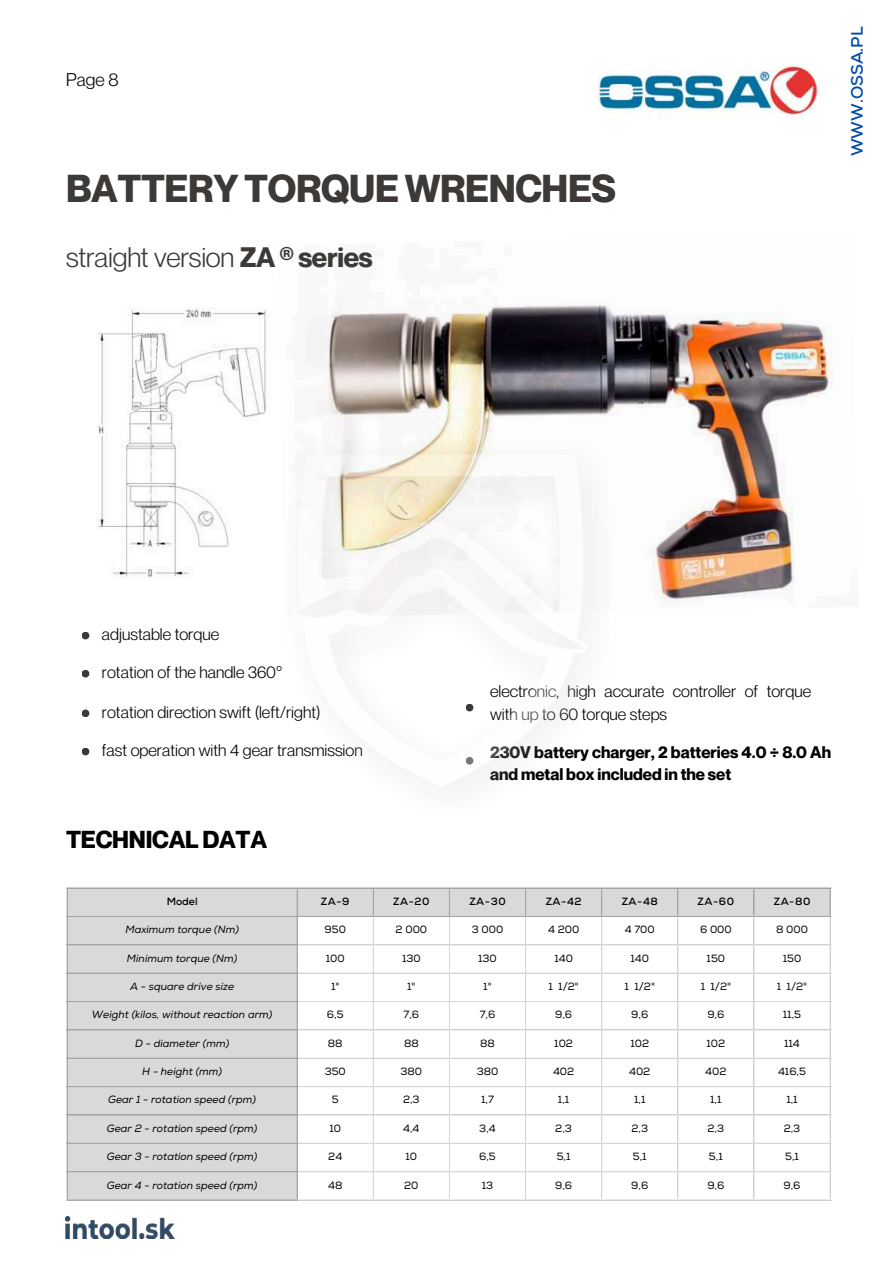
<style>
.page{position:relative;width:894px;height:1264px;background:#fff}
.page>*{position:absolute;margin:0;border:0;box-sizing:border-box;transform-origin:0 0}
.t1{font:700 38.1px "Neue Montreal";letter-spacing:-.01em;color:#3c3936}
.t2{font:27.6px "Neue Montreal";letter-spacing:-.01em;color:#3c3936}
.t3{font:700 24px "Neue Montreal";letter-spacing:-.01em;color:#000}
.t4{font:18px "Neue Montreal";color:#000}
.t5{font:16.5px/22.5px "Neue Montreal";color:#000}
.t6{font:700 16.5px/22.5px "Neue Montreal";color:#000}
.t7{font:700 16.5px "Nexa";color:#004aad}
.t8{font:10.5px "Nexa";color:#000}
.t9{font:italic 10.5px "Nexa";color:#000}
.t10{font:700 10.5px "Nexa";letter-spacing:.055em;color:#000}
.s1{font-weight:700}
</style>
<div class="page">
<img style="left:598px;top:62px;width:224px;height:57px">
<div style="left:82px;top:669px;width:7px;height:8px;background:#3c3936;border-radius:50%"></div>
<div style="left:82px;top:631px;width:7px;height:8px;background:#3c3936;border-radius:50%"></div>
<img style="left:97px;top:307px;width:169px;height:271px">
<svg style="left:67px;top:888px;width:763px;height:311px"></svg>
<hr style="left:67px;top:889px;width:1px;height:309px;background:#a6a6a6">
<hr style="left:296px;top:889px;width:2px;height:309px;background:#a6a6a6">
<hr style="left:372px;top:889px;width:2px;height:26px;background:#a6a6a6">
<svg style="left:449px;top:889px;width:1px;height:26px"></svg>
<svg style="left:525px;top:889px;width:1px;height:26px"></svg>
<svg style="left:601px;top:889px;width:1px;height:26px"></svg>
<svg style="left:677px;top:889px;width:1px;height:26px"></svg>
<svg style="left:753px;top:889px;width:1px;height:26px"></svg>
<svg style="left:829px;top:889px;width:1px;height:26px"></svg>
<hr style="left:66px;top:887px;width:765px;height:1px;background:#a6a6a6">
<hr style="left:66px;top:915px;width:765px;height:2px;background:#a6a6a6">
<hr style="left:66px;top:944px;width:232px;height:1px;background:#a6a6a6">
<hr style="left:66px;top:972px;width:232px;height:1px;background:#a6a6a6">
<hr style="left:66px;top:1000px;width:232px;height:2px;background:#a6a6a6">
<hr style="left:66px;top:1029px;width:232px;height:1px;background:#a6a6a6">
<hr style="left:66px;top:1057px;width:232px;height:1px;background:#a6a6a6">
<hr style="left:66px;top:1086px;width:232px;height:1px;background:#a6a6a6">
<hr style="left:66px;top:1114px;width:232px;height:1px;background:#a6a6a6">
<hr style="left:66px;top:1142px;width:232px;height:1px;background:#a6a6a6">
<hr style="left:66px;top:1171px;width:232px;height:1px;background:#a6a6a6">
<hr style="left:66px;top:1199px;width:232px;height:1px;background:#a6a6a6">
<hr style="left:372px;top:917px;width:2px;height:281px;background:#d9d9d9">
<hr style="left:449px;top:917px;width:1px;height:281px;background:#d9d9d9">
<hr style="left:525px;top:917px;width:1px;height:281px;background:#d9d9d9">
<hr style="left:601px;top:917px;width:1px;height:281px;background:#d9d9d9">
<hr style="left:677px;top:917px;width:1px;height:281px;background:#d9d9d9">
<hr style="left:753px;top:917px;width:1px;height:281px;background:#d9d9d9">
<hr style="left:829px;top:917px;width:1px;height:281px;background:#d9d9d9">
<hr style="left:298px;top:944px;width:533px;height:1px;background:#d9d9d9">
<hr style="left:298px;top:972px;width:533px;height:1px;background:#d9d9d9">
<hr style="left:298px;top:1000px;width:533px;height:2px;background:#d9d9d9">
<hr style="left:298px;top:1029px;width:533px;height:1px;background:#d9d9d9">
<hr style="left:298px;top:1057px;width:533px;height:1px;background:#d9d9d9">
<hr style="left:298px;top:1086px;width:533px;height:1px;background:#d9d9d9">
<hr style="left:298px;top:1114px;width:533px;height:1px;background:#d9d9d9">
<hr style="left:298px;top:1142px;width:533px;height:1px;background:#d9d9d9">
<hr style="left:298px;top:1171px;width:533px;height:1px;background:#d9d9d9">
<hr style="left:298px;top:1199px;width:533px;height:1px;background:#d9d9d9">
<img style="left:305px;top:300px;width:529px;height:300px">
<div style="left:82px;top:709px;width:7px;height:8px;background:#3c3936;border-radius:50%"></div>
<div style="left:82px;top:747px;width:7px;height:8px;background:#3c3936;border-radius:50%"></div>
<img style="left:296px;top:443px;width:321px;height:344px">
<img style="left:65px;top:1216px;width:110px;height:22px">
<h3 class="t4" style="left:66px;top:65px;width:54px">Page 8</h3>
<h1 class="t1" style="left:66px;top:157px;width:551px">BATTERY TORQUE WRENCHES</h1>
<h2 class="t2" style="left:66px;top:235px;width:308px">straight version <span class="s1">ZA ® series</span></h2>
<h3 class="t7" style="left:846px;top:156px;width:131px;rotate:-90deg">WWW.OSSA.PL</h3>
<h3 class="t5" style="left:102px;top:621px;width:119px">adjustable torque</h3>
<h3 class="t5" style="left:102px;top:659px;width:182px">rotation of the handle 360°</h3>
<h3 class="t5" style="left:102px;top:699px;width:220px">rotation direction swift (left/right)</h3>
<h3 class="t5" style="left:102px;top:737px;width:262px">fast operation with 4 gear transmission</h3>
<h3 class="t3" style="left:66px;top:820px;width:202px">TECHNICAL DATA</h3>
<h3 class="t5" style="left:490px;top:678px;width:322px">electronic, high accurate controller of torque with up to 60 torque steps</h3>
<h3 class="t6" style="left:490px;top:739px;width:342px">230V battery charger, 2 batteries 4.0 ÷ 8.0 Ah and metal box included in the set</h3>
<p class="t10" style="left:167px;top:894px;width:32px">Model</p>
<p class="t10" style="left:321px;top:894px;width:30px">ZA-9</p>
<p class="t10" style="left:393px;top:894px;width:38px">ZA-20</p>
<p class="t10" style="left:469px;top:894px;width:38px">ZA-30</p>
<p class="t10" style="left:545px;top:894px;width:37px">ZA-42</p>
<p class="t10" style="left:621px;top:894px;width:38px">ZA-48</p>
<p class="t10" style="left:697px;top:894px;width:38px">ZA-60</p>
<p class="t10" style="left:773px;top:894px;width:38px">ZA-80</p>
<p class="t9" style="left:125px;top:923px;width:115px">Maximum torque (Nm)</p>
<p class="t8" style="left:324px;top:923px;width:23px">950</p>
<p class="t8" style="left:395px;top:923px;width:33px">2 000</p>
<p class="t8" style="left:471px;top:923px;width:33px">3 000</p>
<p class="t8" style="left:548px;top:923px;width:33px">4 200</p>
<p class="t8" style="left:624px;top:923px;width:31px">4 700</p>
<p class="t8" style="left:699px;top:923px;width:33px">6 000</p>
<p class="t8" style="left:775px;top:923px;width:33px">8 000</p>
<p class="t9" style="left:127px;top:951px;width:112px">Minimum torque (Nm)</p>
<p class="t8" style="left:326px;top:951px;width:20px">100</p>
<p class="t8" style="left:402px;top:951px;width:20px">130</p>
<p class="t8" style="left:478px;top:951px;width:20px">130</p>
<p class="t8" style="left:554px;top:951px;width:20px">140</p>
<p class="t8" style="left:630px;top:951px;width:20px">140</p>
<p class="t8" style="left:706px;top:951px;width:20px">150</p>
<p class="t8" style="left:782px;top:951px;width:20px">150</p>
<p class="t9" style="left:130px;top:979px;width:106px">A - square drive size</p>
<p class="t8" style="left:331px;top:980px;width:10px">1"</p>
<p class="t8" style="left:407px;top:980px;width:10px">1"</p>
<p class="t8" style="left:483px;top:980px;width:10px">1"</p>
<p class="t8" style="left:548px;top:980px;width:32px">1 1/2"</p>
<p class="t8" style="left:624px;top:980px;width:32px">1 1/2"</p>
<p class="t8" style="left:700px;top:980px;width:32px">1 1/2"</p>
<p class="t8" style="left:776px;top:980px;width:32px">1 1/2"</p>
<p class="t9" style="left:92px;top:1008px;width:182px">Weight (kilos, without reaction arm)</p>
<p class="t8" style="left:327px;top:1008px;width:18px">6,5</p>
<p class="t8" style="left:403px;top:1008px;width:17px">7,6</p>
<p class="t8" style="left:479px;top:1008px;width:17px">7,6</p>
<p class="t8" style="left:555px;top:1008px;width:18px">9,6</p>
<p class="t8" style="left:631px;top:1008px;width:18px">9,6</p>
<p class="t8" style="left:707px;top:1008px;width:18px">9,6</p>
<p class="t8" style="left:782px;top:1008px;width:20px">11,5</p>
<p class="t9" style="left:135px;top:1036px;width:95px">D - diameter (mm)</p>
<p class="t8" style="left:328px;top:1036px;width:16px">88</p>
<p class="t8" style="left:404px;top:1036px;width:16px">88</p>
<p class="t8" style="left:480px;top:1036px;width:16px">88</p>
<p class="t8" style="left:554px;top:1036px;width:20px">102</p>
<p class="t8" style="left:630px;top:1036px;width:20px">102</p>
<p class="t8" style="left:706px;top:1036px;width:20px">102</p>
<p class="t8" style="left:783px;top:1036px;width:17px">114</p>
<p class="t9" style="left:142px;top:1064px;width:81px">H - height (mm)</p>
<p class="t8" style="left:324px;top:1065px;width:23px">350</p>
<p class="t8" style="left:400px;top:1065px;width:23px">380</p>
<p class="t8" style="left:476px;top:1065px;width:23px">380</p>
<p class="t8" style="left:553px;top:1065px;width:23px">402</p>
<p class="t8" style="left:629px;top:1065px;width:23px">402</p>
<p class="t8" style="left:705px;top:1065px;width:23px">402</p>
<p class="t8" style="left:777px;top:1065px;width:30px">416,5</p>
<p class="t9" style="left:108px;top:1093px;width:149px">Gear 1 - rotation speed (rpm)</p>
<p class="t8" style="left:332px;top:1093px;width:8px">5</p>
<p class="t8" style="left:403px;top:1093px;width:18px">2,3</p>
<p class="t8" style="left:481px;top:1093px;width:14px">1,7</p>
<p class="t8" style="left:558px;top:1093px;width:13px">1,1</p>
<p class="t8" style="left:634px;top:1093px;width:13px">1,1</p>
<p class="t8" style="left:710px;top:1093px;width:13px">1,1</p>
<p class="t8" style="left:786px;top:1093px;width:13px">1,1</p>
<p class="t9" style="left:107px;top:1121px;width:152px">Gear 2 - rotation speed (rpm)</p>
<p class="t8" style="left:329px;top:1121px;width:13px">10</p>
<p class="t8" style="left:403px;top:1121px;width:18px">4,4</p>
<p class="t8" style="left:479px;top:1121px;width:18px">3,4</p>
<p class="t8" style="left:555px;top:1121px;width:18px">2,3</p>
<p class="t8" style="left:631px;top:1121px;width:18px">2,3</p>
<p class="t8" style="left:707px;top:1121px;width:18px">2,3</p>
<p class="t8" style="left:783px;top:1121px;width:18px">2,3</p>
<p class="t9" style="left:107px;top:1150px;width:152px">Gear 3 - rotation speed (rpm)</p>
<p class="t8" style="left:328px;top:1150px;width:15px">24</p>
<p class="t8" style="left:405px;top:1150px;width:13px">10</p>
<p class="t8" style="left:479px;top:1150px;width:18px">6,5</p>
<p class="t8" style="left:556px;top:1150px;width:15px">5,1</p>
<p class="t8" style="left:632px;top:1150px;width:15px">5,1</p>
<p class="t8" style="left:708px;top:1150px;width:15px">5,1</p>
<p class="t8" style="left:784px;top:1150px;width:15px">5,1</p>
<p class="t9" style="left:107px;top:1178px;width:152px">Gear 4 - rotation speed (rpm)</p>
<p class="t8" style="left:328px;top:1178px;width:16px">48</p>
<p class="t8" style="left:404px;top:1178px;width:16px">20</p>
<p class="t8" style="left:481px;top:1178px;width:13px">13</p>
<p class="t8" style="left:555px;top:1178px;width:18px">9,6</p>
<p class="t8" style="left:631px;top:1178px;width:18px">9,6</p>
<p class="t8" style="left:707px;top:1178px;width:18px">9,6</p>
<p class="t8" style="left:783px;top:1178px;width:18px">9,6</p>
</div>
